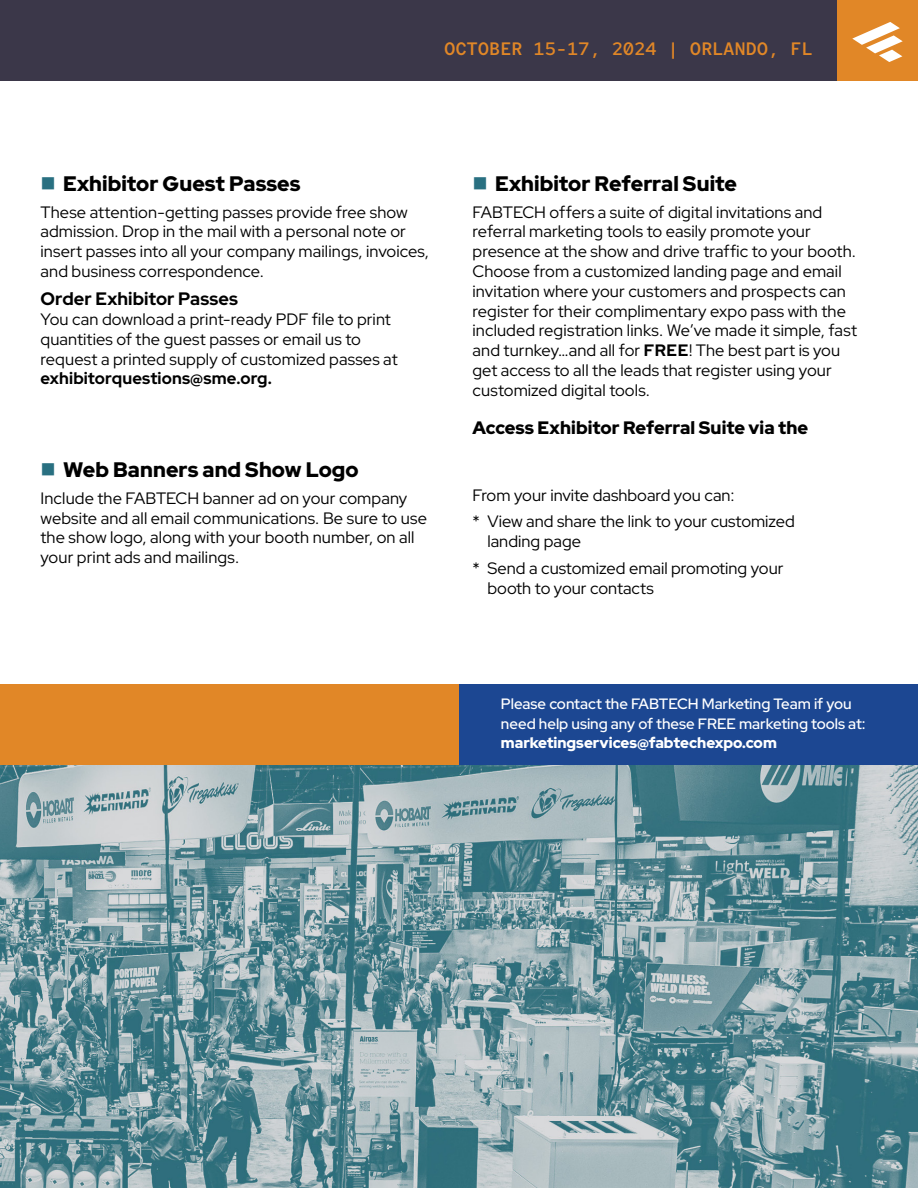
<style>
.page{position:relative;width:918px;height:1188px;background:#fff}
.page>*{position:absolute;margin:0;border:0;box-sizing:border-box;transform-origin:0 0}
.t1{font:900 21px "Red Hat Display";letter-spacing:.005em;color:#000}
.t2{font:900 18px "Red Hat Display";letter-spacing:.005em;color:#000}
.t3{font:500 18px "Red Hat Mono";letter-spacing:.02em;color:#e18727}
.t4{font:700 18px "Red Hat Display";letter-spacing:.005em;color:#000}
.t5{font:16.5px/19.8px "Red Hat Display";letter-spacing:.005em;color:#000}
.t6{font:300 16.5px/19.8px "Red Hat Display";letter-spacing:.005em;color:#000}
.t7{font:700 16.5px "Red Hat Display";letter-spacing:.01em;color:#000}
.t8{font:500 15px/19.5px "Red Hat Display";color:#fff}
.t9{font:900 15px "Red Hat Display";color:#fff}
.s1{color:#297081}
.s2{font-weight:800}
</style>
<div class="page">
<div style="left:0;top:0;width:918px;height:80px;background:#3b3749"></div>
<img style="left:0;top:765px;width:918px;height:423px">
<div style="left:459px;top:684px;width:459px;height:81px;background:#1c4792"></div>
<div style="left:0;top:684px;width:459px;height:81px;background:#e18727"></div>
<div style="left:837px;top:0;width:81px;height:81px;background:#e18727"></div>
<svg style="left:852px;top:22px;width:51px;height:40px"></svg>
<p class="t3" style="left:445px;top:37px;width:369px">OCTOBER 15-17, 2024 | ORLANDO, FL</p>
<p class="t1" style="left:40px;top:170px;width:262px"><span class="s1">■</span> Exhibitor Guest Passes</p>
<p class="t5" style="left:40px;top:202px;width:390px">These attention-getting passes provide free show admission. Drop in the mail with a personal note or insert passes into all your company mailings, invoices, and business correspondence.</p>
<p class="t4" style="left:40px;top:287px;width:199px">Order Exhibitor Passes</p>
<p class="t5" style="left:40px;top:309px;width:359px">You can download a print-ready PDF file to print quantities of the guest passes or email us to request a printed supply of customized passes at</p>
<p class="t7" style="left:40px;top:368px;width:233px">exhibitorquestions@sme.org.</p>
<p class="t1" style="left:40px;top:456px;width:320px"><span class="s1">■</span> Web Banners and Show Logo</p>
<p class="t6" style="left:40px;top:488px;width:388px">Include the FABTECH banner ad on your company website and all email communications. Be sure to use the show logo, along with your booth number, on all your print ads and mailings.</p>
<p class="t1" style="left:472px;top:170px;width:266px"><span class="s1">■</span> Exhibitor Referral Suite</p>
<p class="t5" style="left:472px;top:202px;width:386px">FABTECH offers a suite of digital invitations and referral marketing tools to easily promote your presence at the show and drive traffic to your booth.<br>Choose from a customized landing page and email invitation where your customers and prospects can register for their complimentary expo pass with the included registration links. We’ve made it simple, fast and turnkey…and all for <span class="s2">FREE</span>! The best part is you get access to all the leads that register using your customized digital tools.</p>
<p class="t2" style="left:472px;top:416px;width:337px">Access Exhibitor Referral Suite via the</p>
<p class="t5" style="left:472px;top:481px;width:324px;line-height:26.5px">From your invite dashboard you can:<br>* View and share the link to your customized</p>
<p class="t5" style="left:472px;top:528px;width:313px;line-height:26.5px;text-indent:15px">landing page<br>* Send a customized email promoting your</p>
<p class="t5" style="left:487px;top:578px;width:168px">booth to your contacts</p>
<p class="t8" style="left:501px;top:694px;width:366px">Please contact the FABTECH Marketing Team if you need help using any of these FREE marketing tools at:</p>
<p class="t9" style="left:501px;top:733px;width:277px">marketingservices@fabtechexpo.com</p>
</div>
